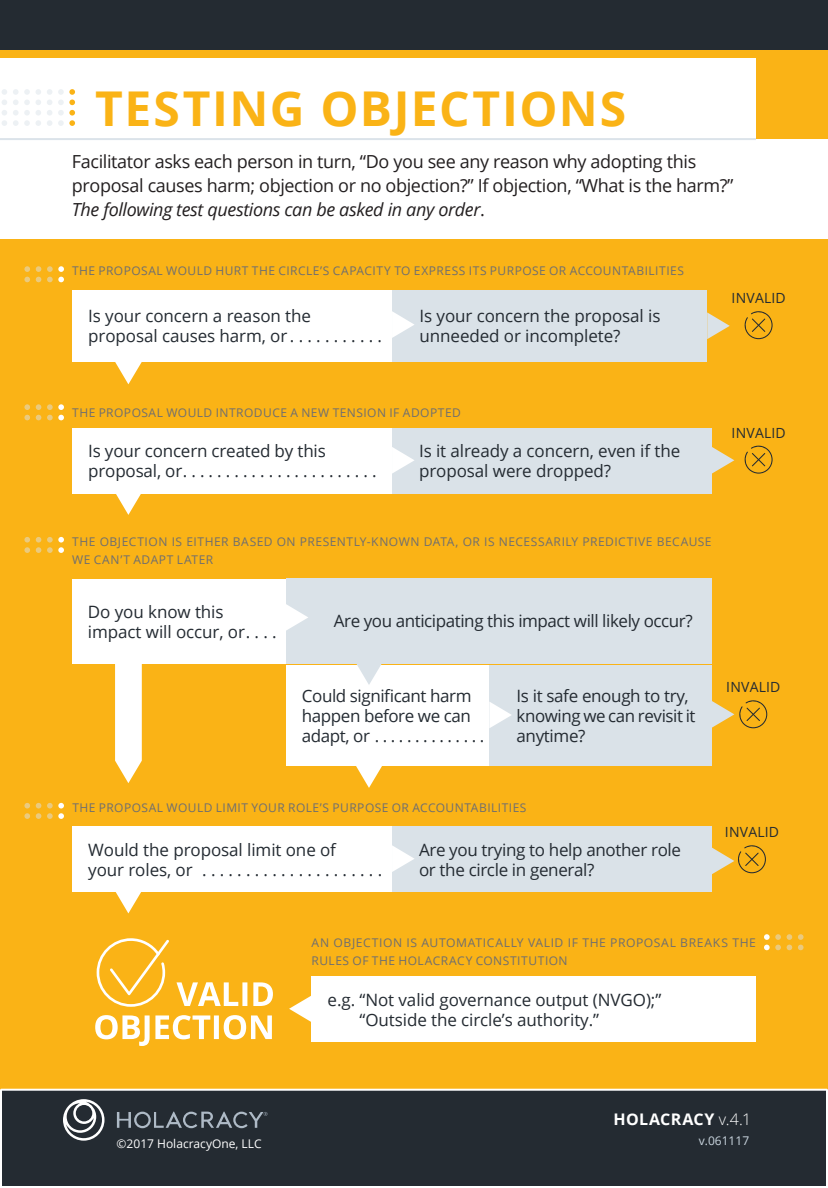
<style>
.page{position:relative;width:828px;height:1188px;background:#fff}
.page>*{position:absolute;margin:0;border:0;box-sizing:border-box;transform-origin:0 0}
.t1{font:700 48px "Open Sans";letter-spacing:.03em;color:#fab316}
.t2{font:18px/24px "Open Sans";letter-spacing:-.02em;color:#231f20}
.testingObjections_bo{font:17px/20px "Open Sans";letter-spacing:-.005em;color:#242b32}
.testingObjections_bo-2{font:17px "Open Sans";letter-spacing:-.025em;color:#242b32}
.t3{font:700 16px "Open Sans";letter-spacing:.02em;color:#fff}
.testingObjections_he{font:14px "Open Sans";letter-spacing:.01em;color:#242b32}
.testingObjections_he-2{font:12px/18px "Open Sans";letter-spacing:.04em;color:#6e6e70}
.t4{font:12px "Open Sans";color:#fff}
.t5{font:12px "Open Sans";color:#cad5df}
.s1{font-style:italic}
.s2{font-weight:300}
</style>
<div class="page">
<div style="left:1px;top:239px;width:827px;height:947px;background:#fab316"></div>
<div style="left:0;top:0;width:828px;height:58px;background:#fab316"></div>
<div style="left:0;top:0;width:828px;height:50px;background:#242b32"></div>
<svg style="left:13px;top:89px;width:17px;height:37px"></svg>
<svg style="left:36px;top:89px;width:5px;height:37px"></svg>
<svg style="left:47px;top:89px;width:5px;height:37px"></svg>
<svg style="left:58px;top:89px;width:17px;height:37px"></svg>
<svg style="left:2px;top:89px;width:5px;height:37px"></svg>
<div style="left:72px;top:290px;width:320px;height:72px;background:#fff"></div>
<svg style="left:707px;top:312px;width:23px;height:27px"></svg>
<svg style="left:115px;top:362px;width:27px;height:22px"></svg>
<div style="left:393px;top:290px;width:314px;height:72px;background:#dae2e8"></div>
<svg style="left:744px;top:311px;width:29px;height:28px"></svg>
<svg style="left:289px;top:995px;width:23px;height:27px"></svg>
<svg style="left:97px;top:938px;width:72px;height:69px"></svg>
<svg style="left:95px;top:1015px;width:177px;height:31px"></svg>
<svg style="left:176px;top:982px;width:97px;height:24px"></svg>
<div style="left:312px;top:977px;width:444px;height:65px;background:#fff"></div>
<svg style="left:47px;top:266px;width:17px;height:16px"></svg>
<svg style="left:36px;top:266px;width:5px;height:16px"></svg>
<svg style="left:24px;top:266px;width:6px;height:16px"></svg>
<svg style="left:764px;top:934px;width:17px;height:16px"></svg>
<svg style="left:787px;top:934px;width:5px;height:16px"></svg>
<svg style="left:798px;top:934px;width:6px;height:16px"></svg>
<div style="left:72px;top:428px;width:320px;height:65px;background:#fff"></div>
<svg style="left:712px;top:447px;width:22px;height:27px"></svg>
<svg style="left:115px;top:493px;width:27px;height:22px"></svg>
<div style="left:392px;top:428px;width:320px;height:65px;background:#dae2e8"></div>
<svg style="left:744px;top:445px;width:29px;height:29px"></svg>
<svg style="left:47px;top:404px;width:17px;height:16px"></svg>
<svg style="left:36px;top:404px;width:5px;height:16px"></svg>
<svg style="left:24px;top:404px;width:6px;height:16px"></svg>
<svg style="left:392px;top:447px;width:22px;height:27px"></svg>
<div style="left:72px;top:579px;width:214px;height:84px;background:#fff"></div>
<div style="left:286px;top:665px;width:203px;height:100px;background:#fff"></div>
<svg style="left:712px;top:700px;width:55px;height:28px"></svg>
<svg style="left:115px;top:663px;width:27px;height:120px;background:#fef7e7"></svg>
<div style="left:286px;top:578px;width:426px;height:85px;background:#dae2e8"></div>
<div style="left:489px;top:665px;width:223px;height:100px;background:#dae2e8"></div>
<svg style="left:356px;top:765px;width:26px;height:23px"></svg>
<svg style="left:47px;top:537px;width:17px;height:16px"></svg>
<svg style="left:36px;top:537px;width:5px;height:16px"></svg>
<svg style="left:24px;top:537px;width:6px;height:16px"></svg>
<svg style="left:356px;top:663px;width:26px;height:22px"></svg>
<svg style="left:286px;top:604px;width:22px;height:27px"></svg>
<svg style="left:489px;top:702px;width:22px;height:26px"></svg>
<svg style="left:115px;top:892px;width:26px;height:21px"></svg>
<div style="left:72px;top:827px;width:320px;height:65px;background:#fff"></div>
<div style="left:392px;top:827px;width:320px;height:65px;background:#dae2e8"></div>
<svg style="left:712px;top:845px;width:54px;height:29px"></svg>
<svg style="left:47px;top:803px;width:17px;height:16px"></svg>
<svg style="left:36px;top:803px;width:5px;height:16px"></svg>
<svg style="left:24px;top:803px;width:6px;height:16px"></svg>
<svg style="left:392px;top:845px;width:22px;height:27px"></svg>
<svg style="left:392px;top:311px;width:22px;height:27px"></svg>
<hr style="left:0;top:138px;width:756px;height:2px;background:#dbe3ea">
<div style="left:756px;top:58px;width:72px;height:81px;background:#fab316"></div>
<div style="left:1px;top:1090px;width:826px;height:97px;background:#242b32"></div>
<div style="left:0;top:1089px;width:828px;height:99px;border:2px solid #fff"></div>
<svg style="left:63px;top:1099px;width:42px;height:42px"></svg>
<svg style="left:117px;top:1111px;width:151px;height:17px"></svg>
<p class="t1" style="left:95px;top:75px;width:533px">TESTING OBJECTIONS</p>
<p class="t2" style="left:72px;top:149px;width:626px">Facilitator asks each person in turn, “Do you see any reason why adopting this</p>
<p class="t2" style="left:72px;top:173px;width:663px">proposal causes harm; objection or no objection?” If objection, “What is the harm?”<br><span class="s1">The following test questions can be asked in any order</span>.</p>
<p class="testingObjections_he-2" style="left:72px;top:262px;width:613px">THE PROPOSAL WOULD HURT THE CIRCLE’S CAPACITY TO EXPRESS ITS PURPOSE OR ACCOUNTABILITIES</p>
<p class="testingObjections_bo" style="left:88px;top:306px;width:224px">Is your concern a reason the proposal causes harm, or............</p>
<p class="testingObjections_bo" style="left:420px;top:306px;width:242px">Is your concern the proposal is</p>
<p class="testingObjections_bo" style="left:420px;top:326px;width:202px">unneeded or incomplete?</p>
<p class="testingObjections_he" style="left:732px;top:289px;width:56px">INVALID</p>
<p class="testingObjections_he-2" style="left:72px;top:403px;width:390px">THE PROPOSAL WOULD INTRODUCE A NEW TENSION IF ADOPTED</p>
<p class="testingObjections_bo" style="left:88px;top:441px;width:239px">Is your concern created by this proposal, or........................</p>
<p class="testingObjections_bo" style="left:419px;top:441px;width:263px">Is it already a concern, even if the proposal were dropped?</p>
<p class="testingObjections_he" style="left:732px;top:423px;width:56px">INVALID</p>
<p class="testingObjections_he-2" style="left:72px;top:532px;width:641px">THE OBJECTION IS EITHER BASED ON PRESENTLY-KNOWN DATA, OR IS NECESSARILY PREDICTIVE BECAUSE<br>WE CAN’T ADAPT LATER</p>
<p class="testingObjections_bo" style="left:88px;top:601px;width:162px">Do you know this impact will occur, or.....</p>
<p class="testingObjections_bo-2" style="left:334px;top:609px;width:360px">Are you anticipating this impact will likely occur?</p>
<p class="testingObjections_bo" style="left:302px;top:685px;width:171px;text-align:justify">Could significant harm happen before we can adapt, or...............</p>
<p class="testingObjections_bo" style="left:516px;top:685px;width:174px">Is it safe enough to try,</p>
<p class="testingObjections_bo" style="left:516px;top:705px;width:181px">knowing we can revisit it anytime?</p>
<p class="testingObjections_he" style="left:726px;top:678px;width:56px">INVALID</p>
<p class="testingObjections_he-2" style="left:72px;top:798px;width:456px">THE PROPOSAL WOULD LIMIT YOUR ROLE’S PURPOSE OR ACCOUNTABILITIES</p>
<p class="testingObjections_bo" style="left:88px;top:839px;width:249px">Would the proposal limit one of</p>
<p class="testingObjections_bo" style="left:419px;top:839px;width:264px">Are you trying to help another role or the circle in general?</p>
<p class="testingObjections_he" style="left:725px;top:823px;width:56px">INVALID</p>
<p class="t4" style="left:117px;top:1136px;width:146px">©2017 HolacracyOne, LLC</p>
<p class="testingObjections_he-2" style="left:312px;top:933px;width:446px">AN OBJECTION IS AUTOMATICALLY VALID IF THE PROPOSAL BREAKS THE<br>RULES OF THE HOLACRACY CONSTITUTION</p>
<p class="testingObjections_bo" style="left:360px;top:989px;width:303px;text-indent:-32px">e.g. “Not valid governance output (NVGO);” “Outside the circle’s authority.”</p>
<p class="t3" style="left:614px;top:1108px;width:139px">HOLACRACY <span class="s2">v.4.1</span></p>
<p class="t5" style="left:699px;top:1133px;width:52px">v.061117</p>
</div>
